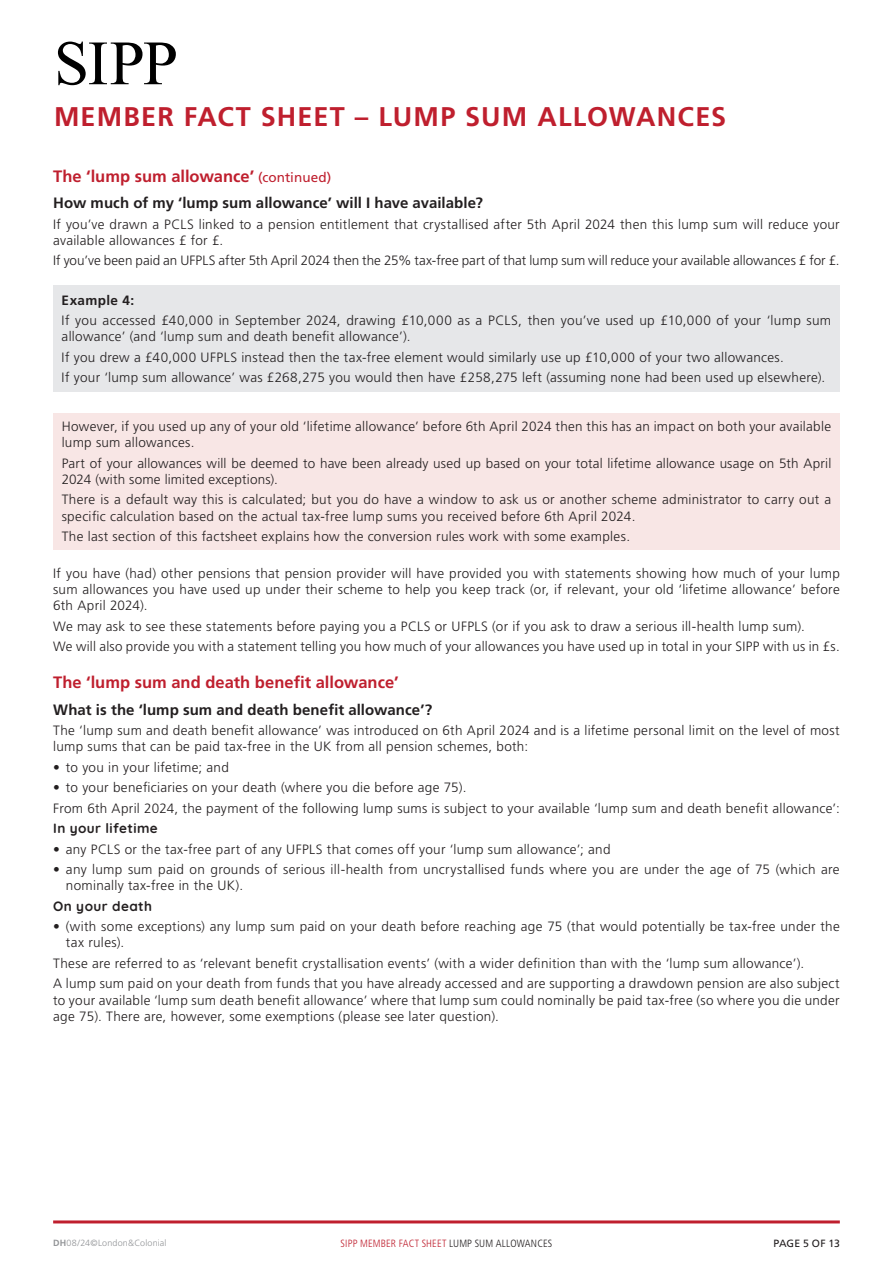
<style>
.page{position:relative;width:893px;height:1263px;background:#fff}
.page>*{position:absolute;margin:0;border:0;box-sizing:border-box;transform-origin:0 0}
.t1{font:63px "Times New Roman";color:#000}
.t2{font:700 27px "Frutiger LT Std";letter-spacing:.045em;color:#bf1f2e}
.t3{font:700 16.5px "Frutiger LT Std";color:#bf1f2e}
.t4{font:700 15px "Frutiger LT Std";letter-spacing:.005em;color:#231f20}
.t5{font:300 13.5px/16.2px "Frutiger LT Std";letter-spacing:.02em;color:#231f20}
.t6{font:300 13.5px "Frutiger LT Std";color:#231f20}
.t7{font:700 13.5px "Quicksand";letter-spacing:.035em;color:#231f20}
.t8{font:700 13.5px "Frutiger LT Std";letter-spacing:.03em;color:#231f20}
.t9{font:300 condensed 10.5px "Frutiger LT Std";letter-spacing:.015em;color:#bf1f2e}
.t10{font:10.5px "Frutiger LT Std";letter-spacing:-.005em;color:#231f20}
.t11{font:300 9px "Frutiger LT Std";letter-spacing:.02em;color:#939598}
.s1{font-weight:400;font-size:13.5px}
.s2{font-weight:700}
.s3{color:#231f20}
</style>
<div class="page">
<hr style="left:53px;top:1220px;width:787px;height:3px;background:#bf1f2e">
<div style="left:53px;top:286px;width:787px;height:106px;background:#e6e7e9"></div>
<div style="left:53px;top:413px;width:787px;height:136px;background:#f8e6e5"></div>
<h1 class="t1" style="left:54px;top:21px;width:126px">SIPP</h1>
<h2 class="t2" style="left:54px;top:101px;width:674px">MEMBER FACT SHEET – LUMP SUM ALLOWANCES</h2>
<p class="t3" style="left:53px;top:166px;width:280px">The ‘lump sum allowance’ <span class="s1">(continued)</span></p>
<p class="t4" style="left:53px;top:194px;width:431px">How much of my ‘lump sum allowance’ will I have available?</p>
<p class="t5" style="left:53px;top:216px;width:788px">If you’ve drawn a PCLS linked to a pension entitlement that crystallised after 5th April 2024 then this lump sum will reduce your available allowances £ for £.</p>
<p class="t6" style="left:53px;top:253px;width:788px">If you’ve been paid an UFPLS after 5th April 2024 then the 25% tax-free part of that lump sum will reduce your available allowances £ for £.</p>
<p class="t8" style="left:62px;top:292px;width:74px">Example 4:</p>
<p class="t5" style="left:62px;top:313px;width:771px">If you accessed £40,000 in September 2024, drawing £10,000 as a PCLS, then you’ve used up £10,000 of your ‘lump sum allowance’ (and ‘lump sum and death benefit allowance’).</p>
<p class="t5" style="left:62px;top:347px;width:765px;line-height:20.4px">If you drew a £40,000 UFPLS instead then the tax-free element would similarly use up £10,000 of your two allowances.<br>If your ‘lump sum allowance’ was £268,275 you would then have £258,275 left (assuming none had been used up elsewhere).</p>
<p class="t5" style="left:62px;top:418px;width:771px">However, if you used up any of your old ‘lifetime allowance’ before 6th April 2024 then this has an impact on both your available lump sum allowances.</p>
<p class="t5" style="left:62px;top:455px;width:771px">Part of your allowances will be deemed to have been already used up based on your total lifetime allowance usage on 5th April<br>2024 (with some limited exceptions).</p>
<p class="t5" style="left:62px;top:492px;width:771px">There is a default way this is calculated; but you do have a window to ask us or another scheme administrator to carry out a specific calculation based on the actual tax-free lump sums you received before 6th April 2024.</p>
<p class="t5" style="left:62px;top:528px;width:570px">The last section of this factsheet explains how the conversion rules work with some examples.</p>
<p class="t5" style="left:53px;top:565px;width:788px;text-align:justify">If you have (had) other pensions that pension provider will have provided you with statements showing how much of your lump sum allowances you have used up under their scheme to help you keep track (or, if relevant, your old ‘lifetime allowance’ before 6th April 2024).</p>
<p class="t5" style="left:53px;top:616px;width:788px;line-height:20.4px">We may ask to see these statements before paying you a PCLS or UFPLS (or if you ask to draw a serious ill-health lump sum).<br>We will also provide you with a statement telling you how much of your allowances you have used up in total in your SIPP with us in £s.</p>
<p class="t3" style="left:53px;top:673px;width:347px">The ‘lump sum and death benefit allowance’</p>
<p class="t4" style="left:53px;top:701px;width:380px">What is the ‘lump sum and death benefit allowance’?</p>
<p class="t5" style="left:53px;top:723px;width:788px">The ‘lump sum and death benefit allowance’ was introduced on 6th April 2024 and is a lifetime personal limit on the level of most lump sums that can be paid tax-free in the UK from all pension schemes, both:</p>
<p class="t5" style="left:53px;top:759px;width:177px">• to you in your lifetime; and</p>
<p class="t5" style="left:53px;top:778px;width:788px;line-height:20.4px">• to your beneficiaries on your death (where you die before age 75).<br>From 6th April 2024, the payment of the following lump sums is subject to your available ‘lump sum and death benefit allowance’:</p>
<p class="t7" style="left:53px;top:818px;width:106px">In your lifetime</p>
<p class="t5" style="left:53px;top:841px;width:559px">• any PCLS or the tax-free part of any UFPLS that comes off your ‘lump sum allowance’; and</p>
<p class="t5" style="left:66px;top:861px;width:775px;text-indent:-13px">• any lump sum paid on grounds of serious ill-health from uncrystallised funds where you are under the age of 75 (which are nominally tax-free in the UK).</p>
<p class="t7" style="left:53px;top:895px;width:100px">On your death</p>
<p class="t5" style="left:66px;top:919px;width:775px;text-indent:-13px">• (with some exceptions) any lump sum paid on your death before reaching age 75 (that would potentially be tax-free under the tax rules).</p>
<p class="t5" style="left:53px;top:953px;width:788px;line-height:20.4px">These are referred to as ‘relevant benefit crystallisation events’ (with a wider definition than with the ‘lump sum allowance’).<br>A lump sum paid on your death from funds that you have already accessed and are supporting a drawdown pension are also subject</p>
<p class="t5" style="left:53px;top:992px;width:788px">to your available ‘lump sum death benefit allowance’ where that lump sum could nominally be paid tax-free (so where you die under age 75). There are, however, some exemptions (please see later question).</p>
<p class="t11" style="left:53px;top:1238px;width:115px"><span class="s2">DH</span>08/24©London&amp;Colonial</p>
<p class="t9" style="left:341px;top:1237px;width:213px">SIPP MEMBER FACT SHEET <span class="s3">LUMP SUM ALLOWANCES</span></p>
<p class="t10" style="left:774px;top:1237px;width:68px">PAGE 5 OF 13</p>
</div>
